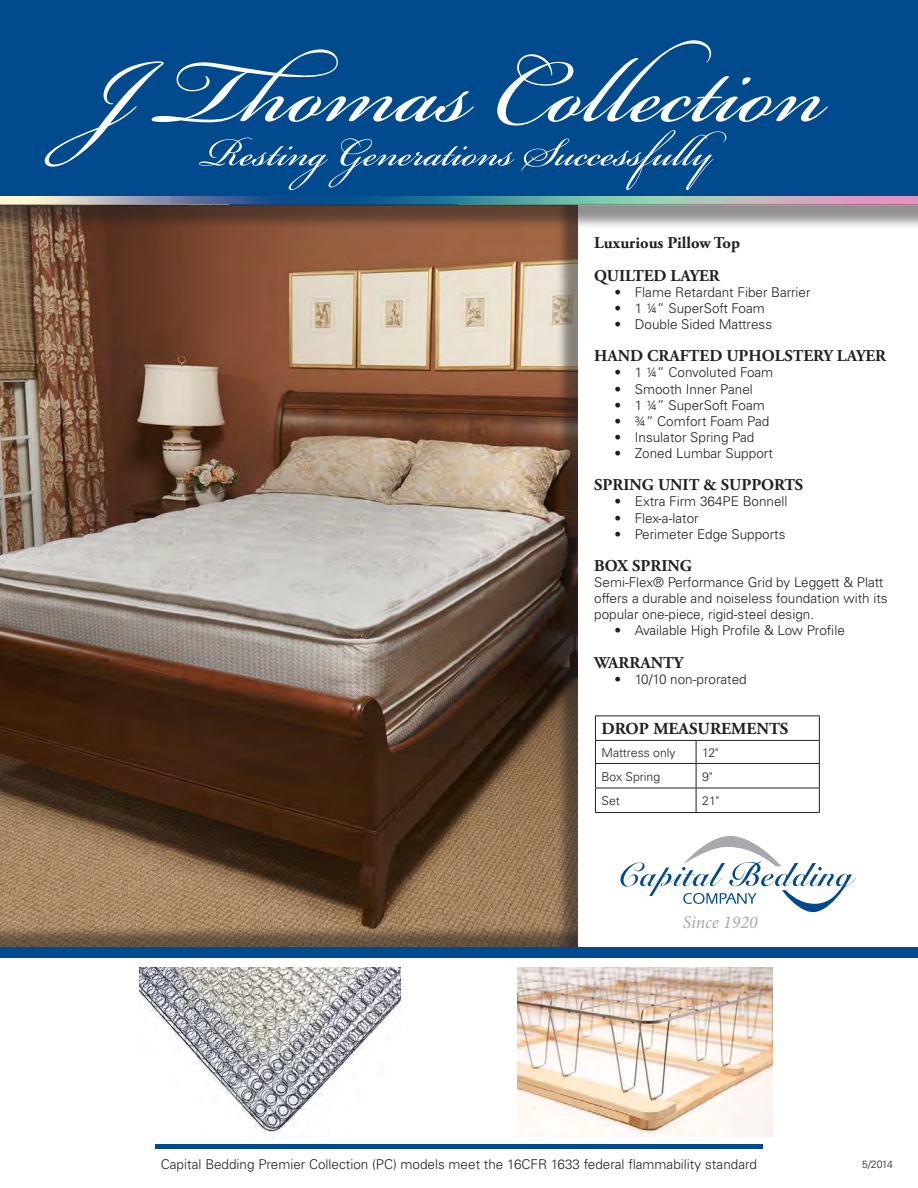
<style>
.page{position:relative;width:918px;height:1188px;background:#fff}
.page>*{position:absolute;margin:0;border:0;box-sizing:border-box;transform-origin:0 0}
.t1{font:142.5px "Bickham Script Pro";color:#fff}
.t2{font:61.5px "Bickham Script Pro";color:#fff}
.t3{font:italic 18px "Minion Pro";letter-spacing:-.005em;color:#a8a9ad}
.t4{font:700 16.8px "Adobe Garamond";color:#231f20}
.t5{font:700 16.5px/32.2px "Adobe Garamond Pro";color:#231f20}
.t6{font:300 13.5px/16px "Univers";color:#231f20}
.t7{font:300 12.3px "Univers";color:#231f20}
.t8{font:300 10.5px "Univers";color:#231f20}
</style>
<div class="page">
<img style="left:0;top:230px;width:556px;height:695px">
<div style="left:0;top:925px;width:918px;height:263px;background:#231f20;opacity:.5"></div>
<div style="left:0;top:948px;width:918px;height:240px;background:#fff"></div>
<div style="left:556px;top:180px;width:362px;height:781px;background:#231f20;opacity:.5"></div>
<div style="left:579px;top:188px;width:339px;height:765px;background:#fff"></div>
<div style="left:0;top:0;width:918px;height:230px;background:#231f20;opacity:.5"></div>
<img style="left:0;top:204px;width:578px;height:1px">
<img style="left:0;top:196px;width:918px;height:8px">
<div style="left:555px;top:948px;width:363px;height:71px;background:#fff"></div>
<svg style="left:620px;top:836px;width:236px;height:76px"></svg>
<div style="left:0;top:0;width:918px;height:196px;background:#004a8d"></div>
<div style="left:0;top:947px;width:918px;height:11px;background:#004a8d"></div>
<hr style="left:155px;top:1145px;width:608px;height:4px;background:#004a8d">
<img style="left:140px;top:968px;width:261px;height:170px">
<img style="left:517px;top:968px;width:255px;height:168px">
<hr style="left:595px;top:716px;width:101px;height:1px;background:#231f20">
<hr style="left:696px;top:716px;width:124px;height:1px;background:#231f20">
<hr style="left:595px;top:740px;width:101px;height:1px;background:#231f20">
<hr style="left:696px;top:740px;width:124px;height:1px;background:#231f20">
<hr style="left:595px;top:763px;width:101px;height:1px;background:#231f20">
<hr style="left:696px;top:763px;width:124px;height:1px;background:#231f20">
<hr style="left:595px;top:788px;width:101px;height:1px;background:#231f20">
<svg style="left:595px;top:716px;width:1px;height:96px"></svg>
<hr style="left:696px;top:788px;width:124px;height:1px;background:#231f20">
<svg style="left:696px;top:741px;width:1px;height:71px"></svg>
<svg style="left:819px;top:716px;width:1px;height:96px"></svg>
<hr style="left:595px;top:812px;width:101px;height:1px;background:#231f20">
<hr style="left:696px;top:812px;width:124px;height:1px;background:#231f20">
<h1 class="t1" style="left:87px;top:-12px;width:745px">JThomas Collection</h1>
<h2 class="t2" style="left:200px;top:108px;width:528px">Resting Generations Successfully</h2>
<p class="t5" style="left:594px;top:227px;width:147px">Luxurious Pillow Top<br>QUILTED LAYER</p>
<p class="t6" style="left:615px;top:284px;width:198px">• Flame Retardant Fiber Barrier</p>
<p class="t6" style="left:615px;top:300px;width:152px">• 1 ¼” SuperSoft Foam</p>
<p class="t6" style="left:615px;top:316px;width:159px">• Double Sided Mattress</p>
<p class="t5" style="left:594px;top:340px;width:293px">HAND CRAFTED UPHOLSTERY LAYER</p>
<p class="t6" style="left:615px;top:365px;width:160px">• 1 ¼” Convoluted Foam</p>
<p class="t6" style="left:615px;top:381px;width:140px">• Smooth Inner Panel</p>
<p class="t6" style="left:615px;top:397px;width:152px">• 1 ¼” SuperSoft Foam</p>
<p class="t6" style="left:615px;top:413px;width:156px">• ¾” Comfort Foam Pad</p>
<p class="t6" style="left:615px;top:429px;width:141px">• Insulator Spring Pad</p>
<p class="t6" style="left:615px;top:445px;width:160px">• Zoned Lumbar Support</p>
<p class="t5" style="left:594px;top:469px;width:210px">SPRING UNIT &amp; SUPPORTS</p>
<p class="t6" style="left:615px;top:494px;width:175px">• Extra Firm 364PE Bonnell</p>
<p class="t6" style="left:615px;top:510px;width:86px">• Flex-a-lator</p>
<p class="t6" style="left:615px;top:526px;width:173px">• Perimeter Edge Supports</p>
<p class="t5" style="left:594px;top:550px;width:99px">BOX SPRING</p>
<p class="t6" style="left:594px;top:574px;width:295px">Semi-Flex® Performance Grid by Leggett &amp; Platt offers a durable and noiseless foundation with its popular one-piece, rigid-steel design.</p>
<p class="t6" style="left:615px;top:623px;width:232px">• Available High Profile &amp; Low Profile</p>
<p class="t5" style="left:594px;top:647px;width:91px">WARRANTY</p>
<p class="t6" style="left:615px;top:671px;width:134px">• 10/10 non-prorated</p>
<p class="t4" style="left:602px;top:720px;width:188px">DROP MEASUREMENTS</p>
<p class="t7" style="left:602px;top:745px;width:76px">Mattress only</p>
<p class="t7" style="left:702px;top:745px;width:18px">12"</p>
<p class="t7" style="left:602px;top:769px;width:60px">Box Spring</p>
<p class="t7" style="left:702px;top:769px;width:12px">9"</p>
<p class="t7" style="left:602px;top:793px;width:20px">Set</p>
<p class="t7" style="left:702px;top:793px;width:19px">21"</p>
<h3 class="t3" style="left:683px;top:910px;width:76px">Since 1920</h3>
<p class="t6" style="left:161px;top:1156px;width:598px">Capital Bedding Premier Collection (PC) models meet the 16CFR 1633 federal flammability standard</p>
<p class="t8" style="left:862px;top:1158px;width:32px">5/2014</p>
</div>
